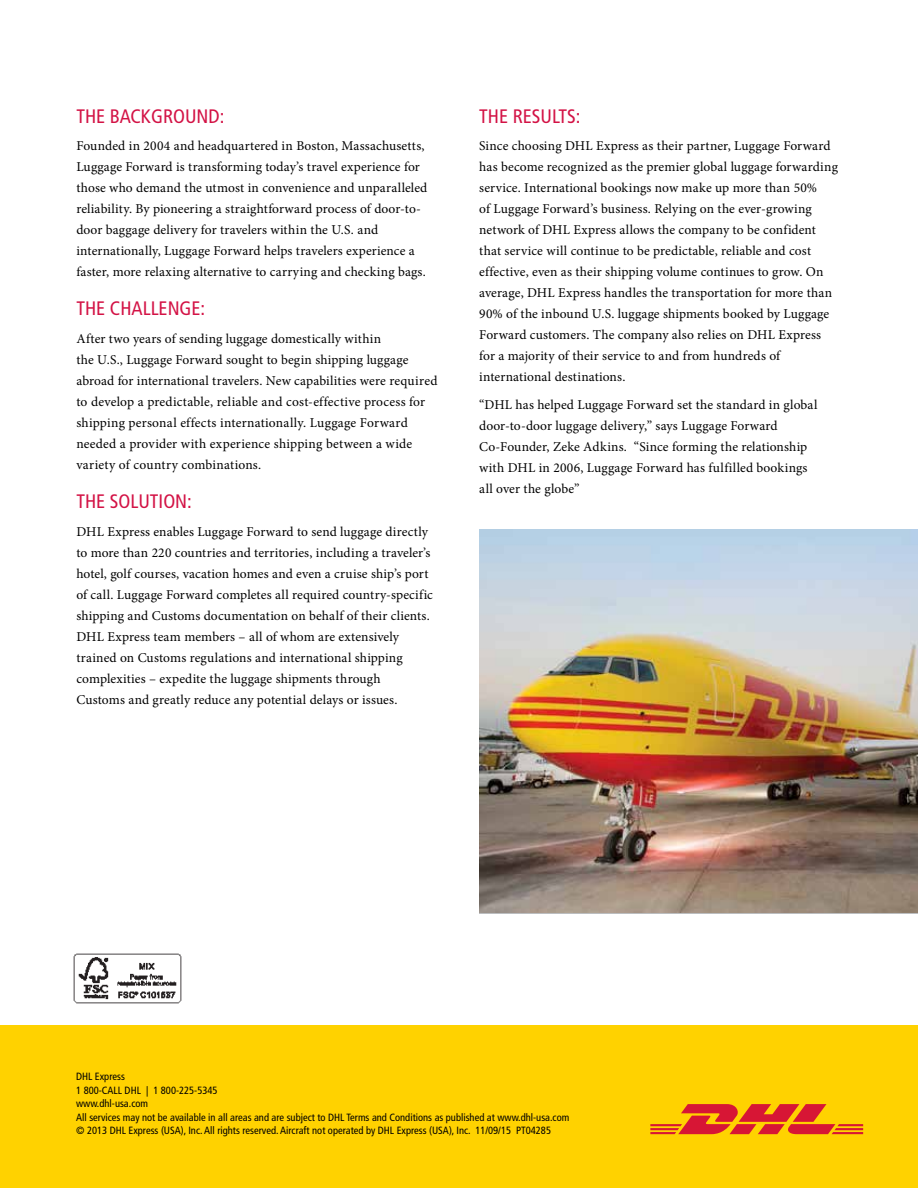
<style>
.page{position:relative;width:918px;height:1188px;background:#fff}
.page>*{position:absolute;margin:0;border:0;box-sizing:border-box;transform-origin:0 0}
.t1{font:condensed 19.5px "Frutiger LT";color:#d31245}
.t2{font:13.5px/21px "Minion Pro";letter-spacing:.01em;color:#000}
.t3{font:condensed 10.5px/13.5px "Frutiger";color:#000}
</style>
<div class="page">
<img style="left:480px;top:530px;width:438px;height:382px">
<div style="left:0;top:1026px;width:918px;height:162px;background:#ffd200"></div>
<img style="left:73px;top:953px;width:109px;height:51px">
<svg style="left:650px;top:1104px;width:213px;height:30px"></svg>
<h1 class="t1" style="left:76px;top:105px;width:150px">THE BACKGROUND:</h1>
<p class="t2" style="left:76px;top:136px;width:353px">Founded in 2004 and headquartered in Boston, Massachusetts, Luggage Forward is transforming today’s travel experience for those who demand the utmost in convenience and unparalleled reliability. By pioneering a straightforward process of door-to&shy;door baggage delivery for travelers within the U.S. and internationally, Luggage Forward helps travelers experience a faster, more relaxing alternative to carrying and checking bags.</p>
<h1 class="t1" style="left:76px;top:297px;width:130px">THE CHALLENGE:</h1>
<p class="t2" style="left:76px;top:328px;width:363px">After two years of sending luggage domestically within<br>the U.S., Luggage Forward sought to begin shipping luggage abroad for international travelers. New capabilities were required to develop a predictable, reliable and cost-effective process for shipping personal effects internationally. Luggage Forward needed a provider with experience shipping between a wide variety of country combinations.</p>
<h1 class="t1" style="left:76px;top:490px;width:117px">THE SOLUTION:</h1>
<p class="t2" style="left:76px;top:521px;width:358px">DHL Express enables Luggage Forward to send luggage directly to more than 220 countries and territories, including a traveler’s hotel, golf courses, vacation homes and even a cruise ship’s port of call. Luggage Forward completes all required country-specific shipping and Customs documentation on behalf of their clients.<br>DHL Express team members – all of whom are extensively trained on Customs regulations and international shipping complexities – expedite the luggage shipments through<br>Customs and greatly reduce any potential delays or issues.</p>
<h1 class="t1" style="left:479px;top:105px;width:103px">THE RESULTS:</h1>
<p class="t2" style="left:479px;top:136px;width:360px">Since choosing DHL Express as their partner, Luggage Forward has become recognized as the premier global luggage forwarding service. International bookings now make up more than 50%<br>of Luggage Forward’s business. Relying on the ever-growing network of DHL Express allows the company to be confident that service will continue to be predictable, reliable and cost effective, even as their shipping volume continues to grow. On average, DHL Express handles the transportation for more than 90% of the inbound U.S. luggage shipments booked by Luggage Forward customers. The company also relies on DHL Express for a majority of their service to and from hundreds of international destinations.</p>
<p class="t2" style="left:479px;top:394px;width:340px">“DHL has helped Luggage Forward set the standard in global door-to-door luggage delivery,” says Luggage Forward Co-Founder, Zeke Adkins. “Since forming the relationship with DHL in 2006, Luggage Forward has fulfilled bookings all over the globe”</p>
<p class="t3" style="left:76px;top:1070px;width:495px">DHL Express<br>1 800-CALL DHL | 1 800-225-5345<br>www.dhl-usa.com<br>All services may not be available in all areas and are subject to DHL Terms and Conditions as published at www.dhl-usa.com © 2013 DHL Express (USA), Inc. All rights reserved. Aircraft not operated by DHL Express (USA), Inc. 11/09/15 PT04285</p>
</div>
